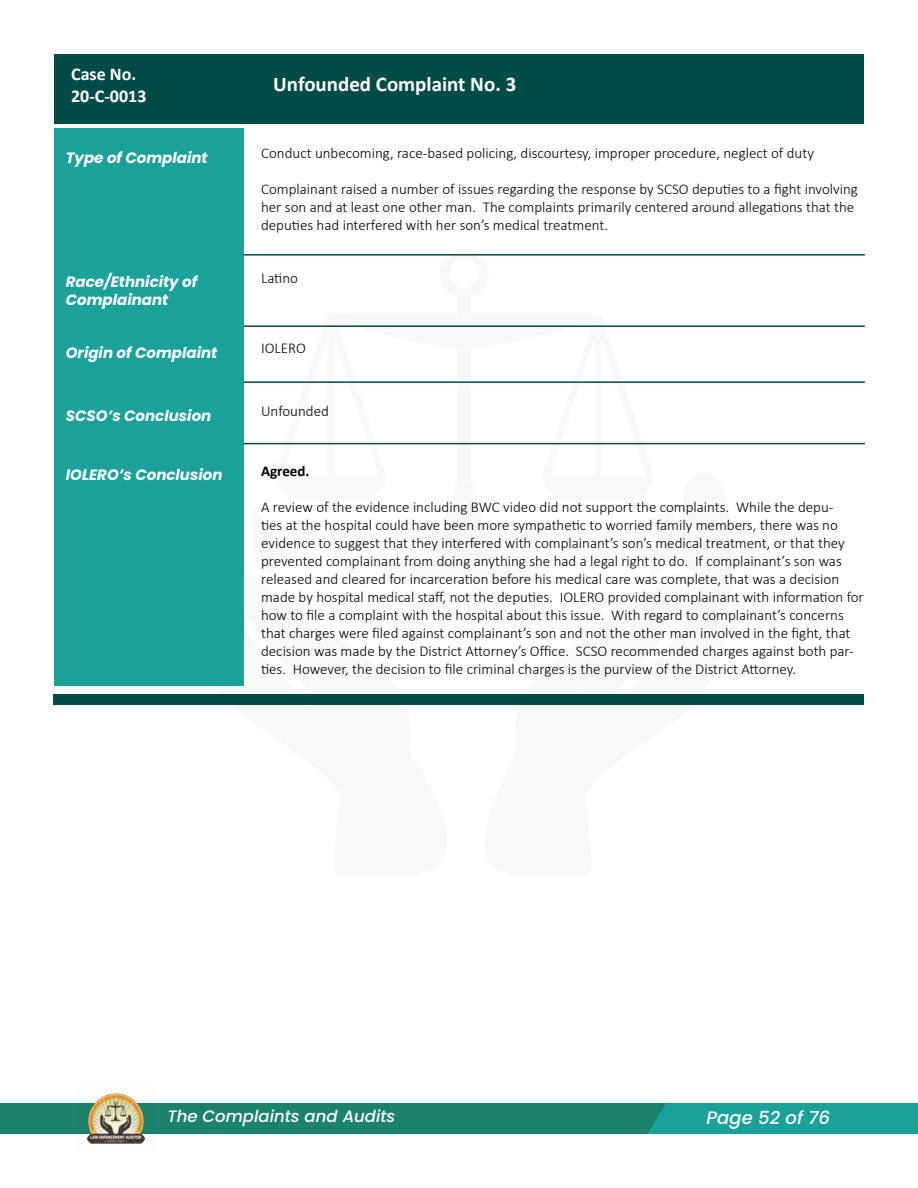
<style>
.page{position:relative;width:918px;height:1188px;background:#fff}
.page>*{position:absolute;margin:0;border:0;box-sizing:border-box;transform-origin:0 0}
.t1{font:700 21px "Calibri";color:#fff}
.t2{font:700 18px/21.6px "Calibri";color:#fff}
.t3{font:italic 500 18px "Poppins";color:#fff}
.t4{font:italic 500 16.5px "Poppins";color:#fff}
.t5{font:300 15px/18px "Calibri";color:#000}
.t6{font:italic 700 15px/18px "Poppins";color:#fff}
.t7{font:700 15px "Calibri";color:#000}
</style>
<div class="page">
<div style="left:0;top:1103px;width:918px;height:31px;background:#1b826c"></div>
<img style="left:87px;top:1093px;width:58px;height:51px">
<div style="left:648px;top:1103px;width:270px;height:31px;background:#1ba19a"></div>
<div style="left:53px;top:694px;width:811px;height:11px;background:#034b47"></div>
<hr style="left:54px;top:254px;width:811px;height:2px;background:#034b47">
<hr style="left:54px;top:325px;width:811px;height:2px;background:#034b47">
<hr style="left:54px;top:381px;width:811px;height:2px;background:#034b47">
<hr style="left:54px;top:443px;width:811px;height:1px;background:#034b47">
<div style="left:54px;top:54px;width:810px;height:69px;background:#034b47"></div>
<div style="left:54px;top:128px;width:189px;height:558px;background:#1ba19a"></div>
<h5 class="t2" style="left:71px;top:63px;width:77px">Case No.<br>20-C-0013</h5>
<h5 class="t1" style="left:273px;top:70px;width:245px">Unfounded Complaint No. 3</h5>
<h6 class="t6" style="left:66px;top:149px;width:143px">Type of Complaint</h6>
<p class="t5" style="left:261px;top:144px;width:554px">Conduct unbecoming, race-based policing, discourtesy, improper procedure, neglect of duty</p>
<p class="t5" style="left:261px;top:180px;width:598px">Complainant raised a number of issues regarding the response by SCSO deputies to a fight involving her son and at least one other man. The complaints primarily centered around allegations that the deputies had interfered with her son’s medical treatment.</p>
<h6 class="t6" style="left:66px;top:273px;width:133px">Race/Ethnicity of<br>Complainant</h6>
<p class="t5" style="left:261px;top:268px;width:38px">Latino</p>
<h6 class="t6" style="left:66px;top:343px;width:153px">Origin of Complaint</h6>
<p class="t5" style="left:261px;top:339px;width:46px">IOLERO</p>
<h6 class="t6" style="left:66px;top:406px;width:147px">SCSO’s Conclusion</h6>
<p class="t5" style="left:261px;top:402px;width:69px">Unfounded</p>
<h6 class="t6" style="left:66px;top:466px;width:158px">IOLERO’s Conclusion</h6>
<h5 class="t7" style="left:261px;top:460px;width:50px">Agreed.</h5>
<p class="t5" style="left:261px;top:498px;width:604px">A review of the evidence including BWC video did not support the complaints. While the depu-<br>ties at the hospital could have been more sympathetic to worried family members, there was no evidence to suggest that they interfered with complainant’s son’s medical treatment, or that they prevented complainant from doing anything she had a legal right to do. If complainant’s son was released and cleared for incarceration before his medical care was complete, that was a decision made by hospital medical staff, not the deputies. IOLERO provided complainant with information for how to file a complaint with the hospital about this issue. With regard to complainant’s concerns that charges were filed against complainant’s son and not the other man involved in the fight, that decision was made by the District Attorney’s Office. SCSO recommended charges against both par&shy;ties. However, the decision to file criminal charges is the purview of the District Attorney.</p>
<p class="t4" style="left:167px;top:1107px;width:229px">The Complaints and Audits</p>
<p class="t3" style="left:707px;top:1107px;width:125px">Page 52 of 76</p>
</div>
